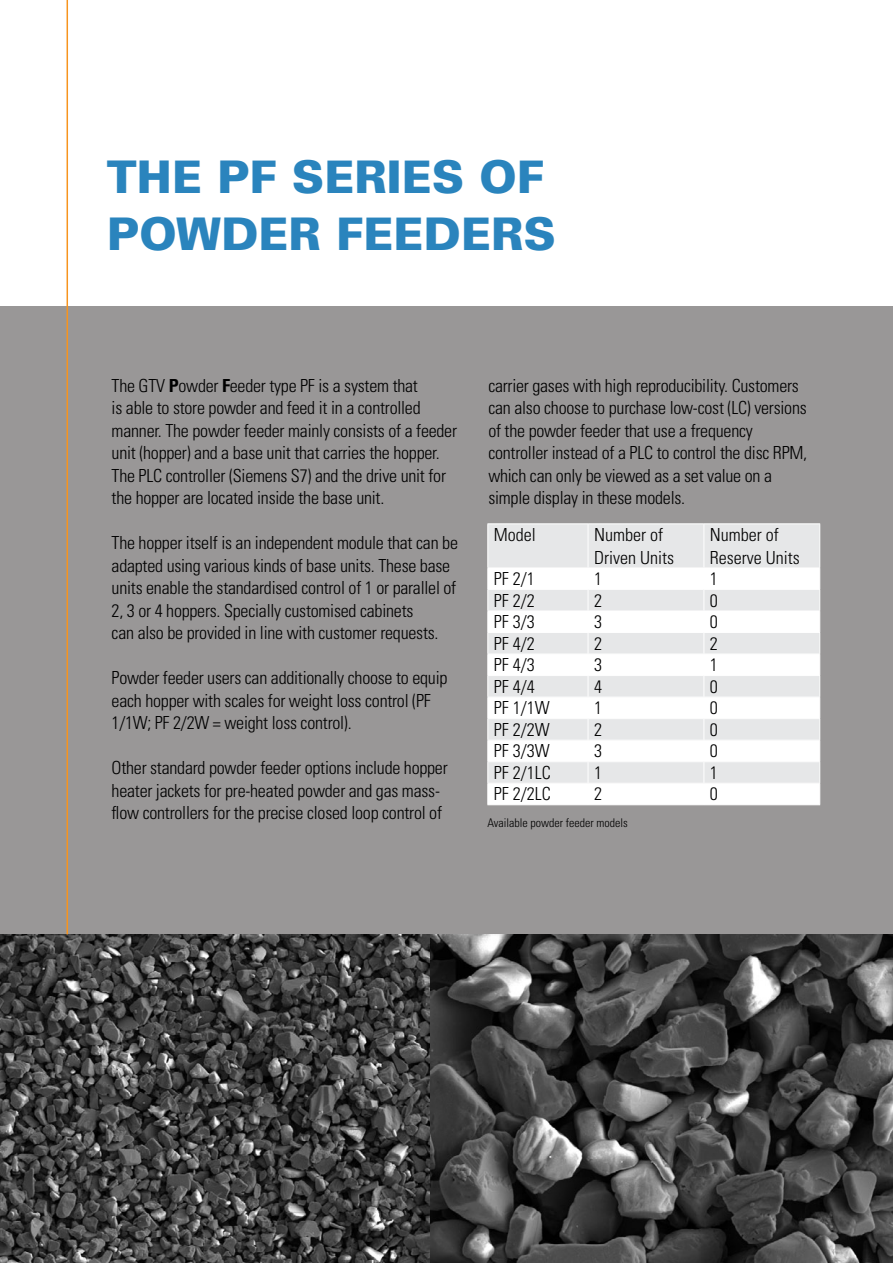
<style>
.page{position:relative;width:893px;height:1263px;background:#fff}
.page>*{position:absolute;margin:0;border:0;box-sizing:border-box;transform-origin:0 0}
.t1{font:900 45px/57px "Univers LT Std";color:#2a84bd}
.t2{font:300 condensed 18px/22.5px "Univers LT Std";letter-spacing:-.015em;color:#000}
.t3{font:300 condensed 12px "Univers LT Std";color:#000}
.s1{font-weight:700}
</style>
<div class="page">
<div style="left:0;top:306px;width:893px;height:628px;background:#999797"></div>
<img style="left:0;top:934px;width:893px;height:329px">
<div style="left:488px;top:524px;width:331px;height:43px;background:#e6e7e8"></div>
<svg style="left:488px;top:568px;width:331px;height:236px;background:#f3f4f4"></svg>
<hr style="left:487px;top:524px;width:1px;height:43px;background:#fff">
<hr style="left:588px;top:524px;width:1px;height:43px;background:#fff">
<hr style="left:703px;top:524px;width:1px;height:43px;background:#fff">
<hr style="left:819px;top:524px;width:1px;height:43px;background:#fff">
<hr style="left:487px;top:567px;width:101px;height:1px;background:#fff">
<hr style="left:588px;top:567px;width:116px;height:1px;background:#fff">
<hr style="left:704px;top:567px;width:116px;height:1px;background:#fff">
<hr style="left:487px;top:589px;width:101px;height:1px;background:#fff">
<hr style="left:588px;top:589px;width:116px;height:1px;background:#fff">
<hr style="left:704px;top:589px;width:116px;height:1px;background:#fff">
<hr style="left:487px;top:610px;width:101px;height:1px;background:#fff">
<hr style="left:588px;top:610px;width:116px;height:1px;background:#fff">
<hr style="left:704px;top:610px;width:116px;height:1px;background:#fff">
<hr style="left:487px;top:632px;width:101px;height:1px;background:#fff">
<hr style="left:588px;top:632px;width:116px;height:1px;background:#fff">
<hr style="left:704px;top:632px;width:116px;height:1px;background:#fff">
<hr style="left:487px;top:654px;width:101px;height:1px;background:#fff">
<hr style="left:588px;top:654px;width:116px;height:1px;background:#fff">
<hr style="left:704px;top:654px;width:116px;height:1px;background:#fff">
<hr style="left:487px;top:675px;width:101px;height:1px;background:#fff">
<hr style="left:588px;top:675px;width:116px;height:1px;background:#fff">
<hr style="left:704px;top:675px;width:116px;height:1px;background:#fff">
<hr style="left:487px;top:697px;width:101px;height:1px;background:#fff">
<hr style="left:588px;top:697px;width:116px;height:1px;background:#fff">
<hr style="left:704px;top:697px;width:116px;height:1px;background:#fff">
<hr style="left:487px;top:718px;width:101px;height:1px;background:#fff">
<hr style="left:588px;top:718px;width:116px;height:1px;background:#fff">
<hr style="left:704px;top:718px;width:116px;height:1px;background:#fff">
<hr style="left:487px;top:740px;width:101px;height:1px;background:#fff">
<hr style="left:588px;top:740px;width:116px;height:1px;background:#fff">
<hr style="left:704px;top:740px;width:116px;height:1px;background:#fff">
<hr style="left:487px;top:761px;width:101px;height:1px;background:#fff">
<hr style="left:588px;top:761px;width:116px;height:1px;background:#fff">
<hr style="left:704px;top:761px;width:116px;height:1px;background:#fff">
<hr style="left:487px;top:783px;width:101px;height:1px;background:#fff">
<hr style="left:588px;top:783px;width:116px;height:1px;background:#fff">
<svg style="left:588px;top:568px;width:1px;height:236px"></svg>
<hr style="left:704px;top:783px;width:116px;height:1px;background:#fff">
<svg style="left:703px;top:568px;width:1px;height:236px"></svg>
<hr style="left:487px;top:523px;width:101px;height:1px;background:#fff">
<hr style="left:588px;top:523px;width:116px;height:1px;background:#fff">
<hr style="left:704px;top:523px;width:116px;height:1px;background:#fff">
<svg style="left:487px;top:568px;width:1px;height:236px"></svg>
<svg style="left:819px;top:568px;width:1px;height:236px"></svg>
<hr style="left:487px;top:804px;width:101px;height:1px;background:#fff">
<hr style="left:588px;top:804px;width:116px;height:1px;background:#fff">
<hr style="left:704px;top:804px;width:116px;height:1px;background:#fff">
<hr style="left:67px;top:0;width:1px;height:934px;background:#f7941e">
<h1 class="t1" style="left:107px;top:148px;width:451px">THE PF SERIES OF<br>POWDER FEEDERS</h1>
<p class="t2" style="left:112px;top:374px;width:347px">The GTV <span class="s1">P</span>owder <span class="s1">F</span>eeder type PF is a system that<br>is able to store powder and feed it in a controlled manner. The powder feeder mainly consists of a feeder unit (hopper) and a base unit that carries the hopper.<br>The PLC controller (Siemens S7) and the drive unit for the hopper are located inside the base unit.</p>
<p class="t2" style="left:112px;top:531px;width:348px">The hopper itself is an independent module that can be adapted using various kinds of base units. These base units enable the standardised control of 1 or parallel of 2, 3 or 4 hoppers. Specially customised cabinets<br>can also be provided in line with customer requests.</p>
<p class="t2" style="left:112px;top:666px;width:337px">Powder feeder users can additionally choose to equip each hopper with scales for weight loss control (PF<br>1/1W; PF 2/2W = weight loss control).</p>
<p class="t2" style="left:112px;top:756px;width:338px">Other standard powder feeder options include hopper heater jackets for pre-heated powder and gas mass&shy;flow controllers for the precise closed loop control of</p>
<p class="t2" style="left:488px;top:374px;width:320px">carrier gases with high reproducibility. Customers can also choose to purchase low-cost (LC) versions of the powder feeder that use a frequency controller instead of a PLC to control the disc RPM, which can only be viewed as a set value on a simple display in these models.</p>
<p class="t2" style="left:494px;top:523px;width:43px">Model</p>
<p class="t2" style="left:594px;top:523px;width:81px">Number of<br>Driven Units</p>
<p class="t2" style="left:710px;top:523px;width:91px">Number of<br>Reserve Units</p>
<p class="t2" style="left:494px;top:567px;width:42px">PF 2/1</p>
<p class="t2" style="left:594px;top:567px;width:9px">1</p>
<p class="t2" style="left:710px;top:567px;width:9px">1</p>
<p class="t2" style="left:494px;top:589px;width:42px">PF 2/2</p>
<p class="t2" style="left:594px;top:589px;width:9px">2</p>
<p class="t2" style="left:710px;top:589px;width:9px">0</p>
<p class="t2" style="left:494px;top:611px;width:42px">PF 3/3</p>
<p class="t2" style="left:594px;top:611px;width:9px">3</p>
<p class="t2" style="left:710px;top:611px;width:9px">0</p>
<p class="t2" style="left:494px;top:632px;width:42px">PF 4/2</p>
<p class="t2" style="left:594px;top:632px;width:9px">2</p>
<p class="t2" style="left:710px;top:632px;width:9px">2</p>
<p class="t2" style="left:494px;top:654px;width:42px">PF 4/3</p>
<p class="t2" style="left:594px;top:654px;width:9px">3</p>
<p class="t2" style="left:710px;top:654px;width:9px">1</p>
<p class="t2" style="left:494px;top:675px;width:42px">PF 4/4</p>
<p class="t2" style="left:594px;top:675px;width:9px">4</p>
<p class="t2" style="left:710px;top:675px;width:9px">0</p>
<p class="t2" style="left:494px;top:697px;width:57px">PF 1/1W</p>
<p class="t2" style="left:594px;top:697px;width:9px">1</p>
<p class="t2" style="left:710px;top:697px;width:9px">0</p>
<p class="t2" style="left:494px;top:718px;width:57px">PF 2/2W</p>
<p class="t2" style="left:594px;top:718px;width:9px">2</p>
<p class="t2" style="left:710px;top:718px;width:9px">0</p>
<p class="t2" style="left:494px;top:740px;width:57px">PF 3/3W</p>
<p class="t2" style="left:594px;top:740px;width:9px">3</p>
<p class="t2" style="left:710px;top:740px;width:9px">0</p>
<p class="t2" style="left:494px;top:761px;width:58px">PF 2/1LC</p>
<p class="t2" style="left:594px;top:761px;width:9px">1</p>
<p class="t2" style="left:710px;top:761px;width:9px">1</p>
<p class="t2" style="left:494px;top:783px;width:58px">PF 2/2LC</p>
<p class="t2" style="left:594px;top:783px;width:9px">2</p>
<p class="t2" style="left:710px;top:783px;width:9px">0</p>
<p class="t3" style="left:487px;top:815px;width:142px">Available powder feeder models</p>
</div>
